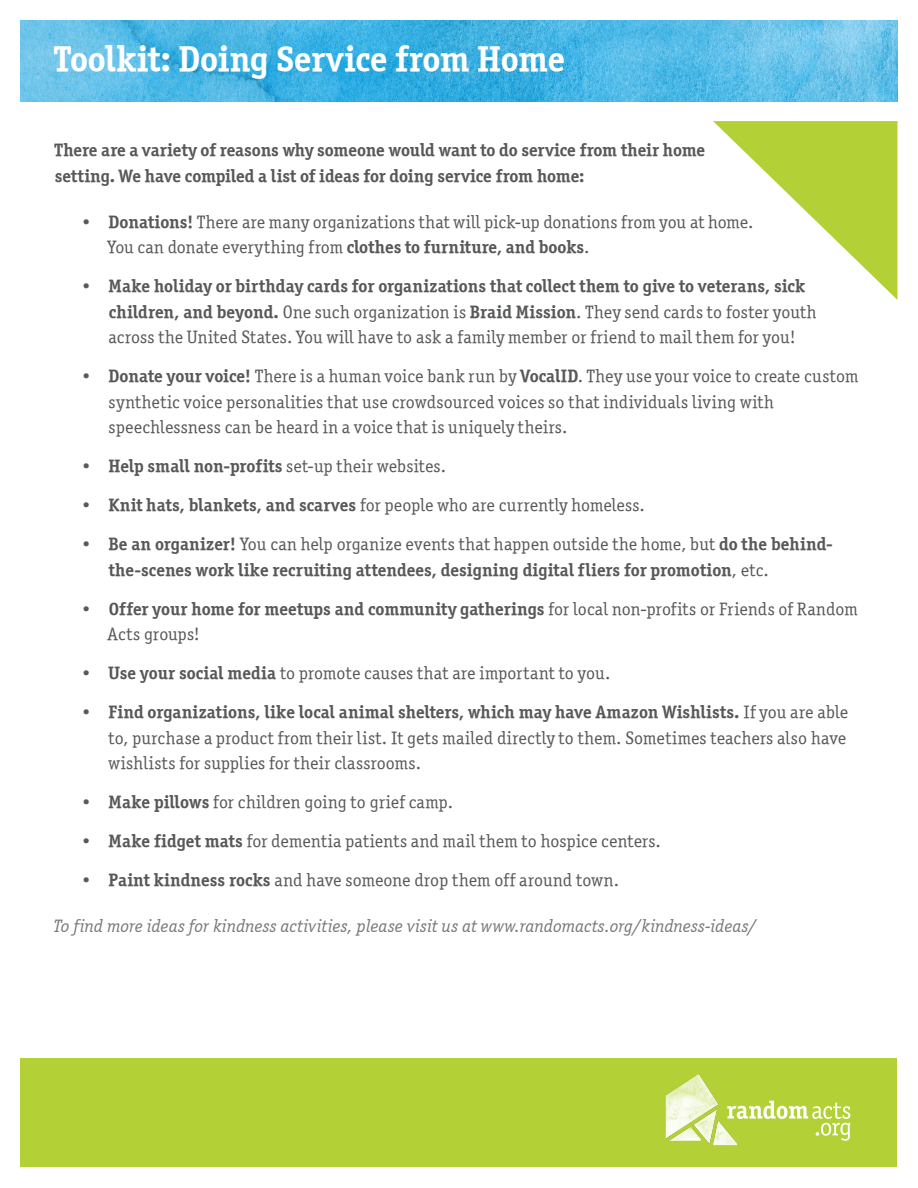
<style>
.page{position:relative;width:918px;height:1188px;background:#fff}
.page>*{position:absolute;margin:0;border:0;box-sizing:border-box;transform-origin:0 0}
.t1{font:36px "Officina Serif OSITCTT Bold";letter-spacing:-.005em;color:#fff}
.t2{font:18px/25.5px "Officina Serif OSITCTT Book";letter-spacing:.015em;color:#57585a}
.Body{font:18px/25.5px "Officina Serif OSITCTT Bold";color:#57585a}
.t3{font:18px/25.5px "Officina Serif ITCTT Book";letter-spacing:.01em;color:#57585a}
.Body-2{font:18px "Officina Serif OSITCTT Book It";letter-spacing:.005em;color:#76787b}
.s1{font-family:"Officina Serif OSITCTT Bold"}
.s2{font-family:"Officina Serif ITCTT Bold"}
.s3{font-family:"Officina Serif ITCTT Book"}
.s4{font-family:"Officina Serif OSITCTT Book"}
</style>
<div class="page">
<div style="left:21px;top:1058px;width:876px;height:109px;background:#b3d136"></div>
<svg style="left:713px;top:121px;width:184px;height:179px"></svg>
<img style="left:21px;top:20px;width:876px;height:81px">
<img style="left:665px;top:1074px;width:73px;height:72px">
<svg style="left:727px;top:1101px;width:123px;height:40px"></svg>
<h1 class="t1" style="left:54px;top:37px;width:513px">Toolkit: Doing Service from Home</h1>
<p class="Body" style="left:55px;top:137px;width:652px">There are a variety of reasons why someone would want to do service from their home setting. We have compiled a list of ideas for doing service from home:</p>
<p class="t3" style="left:108px;top:209px;width:647px;text-indent:-26px">• <span class="s1">Donations!</span> There are many organizations that will pick-up donations from you at home.<br>You can donate everything from <span class="s2">clothes to furniture, and books</span>.</p>
<p class="t2" style="left:108px;top:273px;width:710px;text-indent:-27px"><span class="s3">•</span> <span class="s1">Make holiday or birthday cards for organizations that collect them to give to veterans, sick children, and beyond.</span> One such organization is <span class="s1">Braid Mission</span>. They send cards to foster youth across the United States. You will have to ask a family member or friend to mail them for you!</p>
<p class="t2" style="left:109px;top:363px;width:751px;text-indent:-27px"><span class="s3">•</span> <span class="s1">Donate your voice!</span> There is a human voice bank run by <span class="s1">VocalID</span>. They use your voice to create custom synthetic voice personalities that use crowdsourced voices so that individuals living with speechlessness can be heard in a voice that is uniquely theirs.</p>
<p class="Body" style="left:82px;top:453px;width:366px"><span class="s3">•</span> Help small non-profits <span class="s4">set-up their websites.</span></p>
<p class="t2" style="left:82px;top:492px;width:564px"><span class="s3">•</span> <span class="s1">Knit hats, blankets, and scarves</span> for people who are currently homeless.</p>
<p class="Body" style="left:109px;top:531px;width:726px;text-indent:-27px"><span class="s3">•</span> Be an organizer! <span class="s4">You can help organize events that happen outside the home, but</span> do the behind&shy;the-scenes work like recruiting attendees, designing digital fliers for promotion<span class="s4">, etc.</span></p>
<p class="t2" style="left:107px;top:596px;width:752px;text-indent:-26px"><span class="s3">•</span> <span class="s1">Offer your home for meetups and community gatherings</span> for local non-profits or Friends of Random<br>Acts groups!</p>
<p class="t2" style="left:82px;top:660px;width:530px"><span class="s3">•</span> <span class="s1">Use your social media</span> to promote causes that are important to you.</p>
<p class="t2" style="left:108px;top:699px;width:741px;text-align:justify;text-indent:-26px"><span class="s3">•</span> <span class="s1">Find organizations, like local animal shelters, which may have Amazon Wishlists.</span> If you are able to, purchase a product from their list. It gets mailed directly to them. Sometimes teachers also have wishlists for supplies for their classrooms.</p>
<p class="t2" style="left:82px;top:789px;width:373px"><span class="s3">•</span> <span class="s1">Make pillows</span> for children going to grief camp.</p>
<p class="t2" style="left:82px;top:828px;width:581px"><span class="s3">•</span> <span class="s1">Make fidget mats</span> for dementia patients and mail them to hospice centers.</p>
<p class="t2" style="left:82px;top:867px;width:539px"><span class="s3">•</span> <span class="s1">Paint kindness rocks</span> and have someone drop them off around town.</p>
<p class="Body-2" style="left:54px;top:916px;width:705px">To find more ideas for kindness activities, please visit us at www.randomacts.org/kindness-ideas/</p>
</div>
